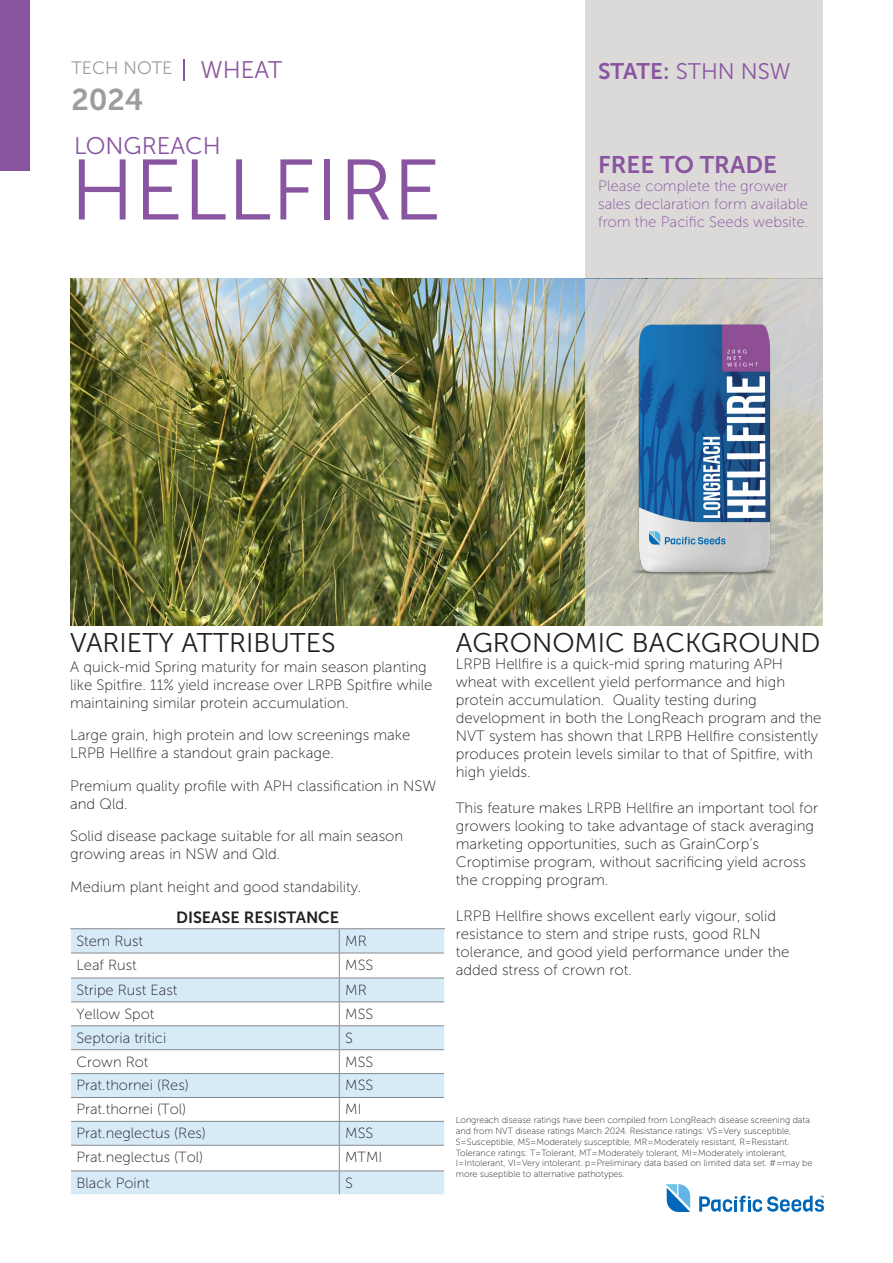
<style>
.page{position:relative;width:893px;height:1263px;background:#fff}
.page>*{position:absolute;margin:0;border:0;box-sizing:border-box;transform-origin:0 0}
._57_Content_gray_Bebas_Neue{font:85.5px "Museo Sans 300";color:#8955a1}
.t1{font:30px "Museo Sans 700";color:#9d9d9c}
.t2{font:27px "Museo Sans 300";color:#231f20}
._6_Content_gray_Source_Sans_Pro{font:24px "Museo Sans 300";color:#8955a1}
.t3{font:24px "Museo Sans 700";color:#8955a1}
.t4{font:22.5px "Museo Sans 300";color:#8955a1}
.t5{font:18px "Museo Sans 300";color:#9d9d9c}
.t6{font:16.2px "Museo Sans 700";color:#231f20}
.t7{font:15px/18px "Museo Sans 100";color:#231f20}
.t8{font:15px/18px "Museo Sans 100";color:#8955a1}
.t9{font:14.7px "Museo Sans 100";color:#231f20}
.t10{font:9px/10.8px "Museo Sans 100";color:#231f20}
.s1{font-family:"Museo Sans 700"}
</style>
<div class="page">
<img style="left:70px;top:279px;width:515px;height:346px">
<svg style="left:665px;top:1184px;width:25px;height:28px"></svg>
<svg style="left:699px;top:1195px;width:125px;height:17px"></svg>
<div style="left:585px;top:0;width:238px;height:593px;background:#dcdad9"></div>
<svg style="left:585px;top:279px;width:238px;height:346px"></svg>
<svg style="left:184px;top:60px;width:1px;height:21px"></svg>
<img style="left:600px;top:304px;width:210px;height:279px">
<div style="left:0;top:0;width:30px;height:170px;background:#8955a1"></div>
<svg style="left:71px;top:929px;width:373px;height:265px;fill:#d6eaf8"></svg>
<svg style="left:71px;top:1002px;width:373px;height:168px"></svg>
<hr style="left:70px;top:928px;width:269px;height:1px;background:#87898c">
<hr style="left:71px;top:953px;width:268px;height:1px;background:#87898c">
<hr style="left:71px;top:978px;width:268px;height:1px;background:#87898c">
<hr style="left:71px;top:1001px;width:268px;height:1px;background:#87898c">
<hr style="left:71px;top:1025px;width:268px;height:1px;background:#87898c">
<hr style="left:71px;top:1049px;width:268px;height:1px;background:#87898c">
<hr style="left:71px;top:1073px;width:268px;height:1px;background:#87898c">
<hr style="left:71px;top:1097px;width:268px;height:1px;background:#87898c">
<hr style="left:71px;top:1121px;width:268px;height:1px;background:#87898c">
<hr style="left:71px;top:1145px;width:268px;height:1px;background:#87898c">
<hr style="left:71px;top:1170px;width:268px;height:1px;background:#87898c">
<hr style="left:339px;top:953px;width:105px;height:1px;background:#87898c">
<hr style="left:339px;top:978px;width:105px;height:1px;background:#87898c">
<hr style="left:339px;top:1001px;width:105px;height:1px;background:#87898c">
<hr style="left:339px;top:1025px;width:105px;height:1px;background:#87898c">
<hr style="left:339px;top:1049px;width:105px;height:1px;background:#87898c">
<hr style="left:339px;top:1073px;width:105px;height:1px;background:#87898c">
<hr style="left:339px;top:1097px;width:105px;height:1px;background:#87898c">
<hr style="left:339px;top:1121px;width:105px;height:1px;background:#87898c">
<hr style="left:339px;top:1145px;width:105px;height:1px;background:#87898c">
<hr style="left:339px;top:1170px;width:105px;height:1px;background:#87898c">
<hr style="left:339px;top:928px;width:106px;height:1px;background:#87898c">
<svg style="left:339px;top:929px;width:1px;height:265px"></svg>
<p class="t5" style="left:71px;top:58px;width:103px">TECH NOTE</p>
<p class="_6_Content_gray_Source_Sans_Pro" style="left:201px;top:57px;width:83px">WHEAT</p>
<p class="t1" style="left:71px;top:83px;width:74px">2024</p>
<p class="_6_Content_gray_Source_Sans_Pro" style="left:74px;top:132px;width:148px">LONGREACH</p>
<p class="_57_Content_gray_Bebas_Neue" style="left:70px;top:144px;width:373px">HELLFIRE</p>
<p class="t4" style="left:598px;top:59px;width:194px"><span class="s1">STATE:</span> STHN NSW</p>
<p class="t3" style="left:598px;top:152px;width:180px">FREE TO TRADE</p>
<p class="t8" style="left:598px;top:177px;width:212px">Please complete the grower sales declaration form available from the Pacific Seeds website.</p>
<p class="t2" style="left:70px;top:628px;width:267px">VARIETY ATTRIBUTES</p>
<p class="t7" style="left:70px;top:658px;width:364px">A quick-mid Spring maturity for main season planting like Spitfire. 11% yield increase over LRPB Spitfire while maintaining similar protein accumulation.</p>
<p class="t7" style="left:70px;top:726px;width:342px">Large grain, high protein and low screenings make<br>LRPB Hellfire a standout grain package.</p>
<p class="t7" style="left:70px;top:777px;width:367px">Premium quality profile with APH classification in NSW and Qld.</p>
<p class="t7" style="left:70px;top:827px;width:335px">Solid disease package suitable for all main season growing areas in NSW and Qld.</p>
<p class="t7" style="left:70px;top:878px;width:293px">Medium plant height and good standability.</p>
<p class="t6" style="left:176px;top:908px;width:165px">DISEASE RESISTANCE</p>
<p class="t9" style="left:76px;top:933px;width:68px">Stem Rust</p>
<p class="t9" style="left:345px;top:933px;width:23px">MR</p>
<p class="t9" style="left:76px;top:957px;width:62px">Leaf Rust</p>
<p class="t9" style="left:345px;top:957px;width:30px">MSS</p>
<p class="t9" style="left:76px;top:982px;width:103px">Stripe Rust East</p>
<p class="t9" style="left:345px;top:982px;width:23px">MR</p>
<p class="t9" style="left:76px;top:1006px;width:79px">Yellow Spot</p>
<p class="t9" style="left:345px;top:1006px;width:30px">MSS</p>
<p class="t9" style="left:76px;top:1030px;width:91px">Septoria tritici</p>
<p class="t9" style="left:345px;top:1030px;width:9px">S</p>
<p class="t9" style="left:76px;top:1054px;width:74px">Crown Rot</p>
<p class="t9" style="left:345px;top:1054px;width:30px">MSS</p>
<p class="t9" style="left:76px;top:1078px;width:114px">Prat.thornei (Res)</p>
<p class="t9" style="left:345px;top:1078px;width:30px">MSS</p>
<p class="t9" style="left:76px;top:1101px;width:111px">Prat.thornei (Tol)</p>
<p class="t9" style="left:345px;top:1101px;width:18px">MI</p>
<p class="t9" style="left:76px;top:1125px;width:131px">Prat.neglectus (Res)</p>
<p class="t9" style="left:345px;top:1125px;width:30px">MSS</p>
<p class="t9" style="left:76px;top:1149px;width:128px">Prat.neglectus (Tol)</p>
<p class="t9" style="left:345px;top:1149px;width:39px">MTMI</p>
<p class="t9" style="left:76px;top:1175px;width:75px">Black Point</p>
<p class="t9" style="left:345px;top:1175px;width:9px">S</p>
<p class="t2" style="left:456px;top:628px;width:366px">AGRONOMIC BACKGROUND</p>
<p class="t7" style="left:456px;top:655px;width:367px">LRPB Hellfire is a quick-mid spring maturing APH wheat with excellent yield performance and high protein accumulation. Quality testing during development in both the LongReach program and the NVT system has shown that LRPB Hellfire consistently produces protein levels similar to that of Spitfire, with high yields.</p>
<p class="t7" style="left:456px;top:799px;width:364px">This feature makes LRPB Hellfire an important tool for growers looking to take advantage of stack averaging marketing opportunities, such as GrainCorp’s Croptimise program, without sacrificing yield across the cropping program.</p>
<p class="t7" style="left:456px;top:907px;width:335px">LRPB Hellfire shows excellent early vigour, solid resistance to stem and stripe rusts, good RLN tolerance, and good yield performance under the added stress of crown rot.</p>
<p class="t10" style="left:456px;top:1115px;width:358px">Longreach disease ratings have been compiled from LongReach disease screening data and from NVT disease ratings March 2024. Resistance ratings: VS=Very susceptible, S=Susceptible, MS=Moderately susceptible, MR=Moderately resistant, R=Resistant.<br>Tolerance ratings: T=Tolerant, MT=Moderately tolerant, MI=Moderately intolerant, I=Intolerant, VI=Very intolerant. p=Preliminary data based on limited data set. #=may be more suseptible to alternative pathotypes.</p>
</div>
